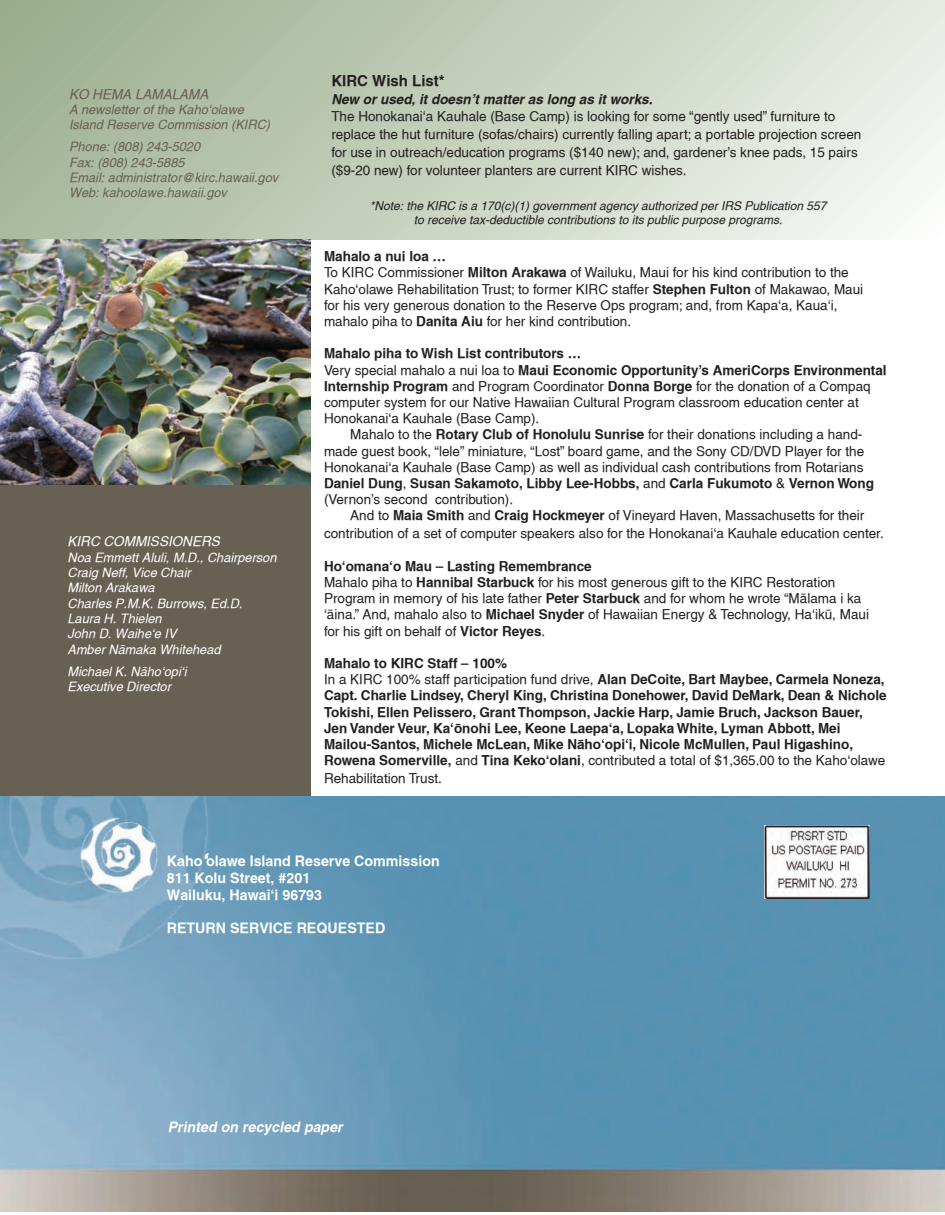
<style>
.page{position:relative;width:945px;height:1215px;background:#fff}
.page>*{position:absolute;margin:0;border:0;box-sizing:border-box;transform-origin:0 0}
.t1{font:700 15px "Hwn Helv";color:#231f20}
.t2{font:700 14.25px/17.1px "Hwn Helv";color:#fff}
.t3{font:italic 700 14.25px "Hwn Helv";color:#fff}
.t4{font:13.5px/16.2px "Hawn Helv";color:#231f20}
.t5{font:700 13.5px/16.2px "Hawn Helv";color:#231f20}
.t6{font:italic 700 13.5px "Hwn Helv";color:#231f20}
.t7{font:italic 13.5px "Hwn Helv";color:#fff}
.t8{font:italic 13.5px "Hwn Helv";color:#676053}
.t9{font:italic 12.75px/15.3px "Hwn Helv";color:#fff}
.t10{font:italic 12.75px/15.3px "Hwn Helv";color:#676053}
.t11{font:italic 12px/14.4px "Hwn Helv";color:#231f20;text-align:center}
.s1{font-weight:700}
.s2{font-weight:400}
</style>
<div class="page">
<div style="left:0;top:14px;width:310px;height:1001px;background:#676053"></div>
<div style="left:0;top:0;width:945px;height:240px;background:linear-gradient(to right,#9fb192,#eff3ec)"></div>
<img style="left:0;top:796px;width:945px;height:415px">
<svg style="left:203px;top:852px;width:7px;height:8px"></svg>
<img style="left:764px;top:825px;width:105px;height:73px">
<img style="left:0;top:239px;width:310px;height:246px">
<p class="t8" style="left:69px;top:86px;width:104px">Ko Hema Lamala</p>
<p class="t8" style="left:188px;top:86px;width:20px">ma</p>
<p class="t10" style="left:69px;top:102px;width:203px">A newsletter of the Kaho‘olawe<br>Island Reserve Commission (KIRC)</p>
<p class="t10" style="left:69px;top:139px;width:211px">Phone: (808) 243-5020<br>Fax: (808) 243-5885<br>Email: administrator@kirc.hawaii.gov<br>Web: kahoolawe.hawaii.gov</p>
<p class="t7" style="left:68px;top:534px;width:154px">KIRC Commissioners</p>
<p class="t9" style="left:68px;top:550px;width:211px">Noa Emmett Aluli, M.D., Chairperson<br>Craig Neff, Vice Chair<br>Milton Arakawa<br>Charles P.M.K. Burrows, Ed.D.<br>Laura H. Thielen<br>John D. Waihe‘e IV<br>Amber Nämaka Whitehead</p>
<p class="t9" style="left:68px;top:663px;width:121px">Michael K. Näho‘opi‘i<br>Executive Director</p>
<p class="t1" style="left:331px;top:71px;width:115px">KIRC Wish List*</p>
<p class="t6" style="left:331px;top:91px;width:323px">New or used, it doesn’t matter as long as it works.</p>
<p class="t4" style="left:331px;top:108px;width:532px;line-height:18px">The Honokanai‘a Kauhale (Base Camp) is looking for some “gently used” furniture to replace the hut furniture (sofas/chairs) currently falling apart; a portable projection screen for use in outreach/education programs ($140 new); and, gardener’s knee pads, 15 pairs ($9-20 new) for volunteer planters are current KIRC wishes.</p>
<p class="t11" style="left:370px;top:199px;width:458px">*Note: the KIRC is a 170(c)(1) government agency authorized per IRS Publication 557 to receive tax-deductible contributions to its public purpose programs.</p>
<p class="t4" style="left:324px;top:248px;width:541px"><span class="s1">Mahalo a nui loa …<br></span>To KIRC Commissioner <span class="s1">Milton Arakawa</span> of Wailuku, Maui for his kind contribution to the Kaho‘olawe Rehabilitation Trust; to former KIRC staffer <span class="s1">Stephen Fulton</span> of Makawao, Maui for his very generous donation to the Reserve Ops program; and, from Kapa‘a, Kaua‘i, mahalo piha to <span class="s1">Danita Aiu</span> for her kind contribution.</p>
<p class="t5" style="left:324px;top:345px;width:259px">Mahalo piha to Wish List contributors …</p>
<p class="t5" style="left:324px;top:362px;width:564px"><span class="s2">Very special mahalo a nui loa to</span> Maui Economic Opportunity’s AmeriCorps Environmental</p>
<p class="t4" style="left:324px;top:378px;width:548px"><span class="s1">Internship Program</span> and Program Coordinator <span class="s1">Donna Borge</span> for the donation of a Compaq</p>
<p class="t4" style="left:324px;top:394px;width:536px">computer system for our Native Hawaiian Cultural Program classroom education center at</p>
<p class="t4" style="left:324px;top:410px;width:217px">Honokanai‘a Kauhale (Base Camp).</p>
<p class="t4" style="left:350px;top:427px;width:514px">Mahalo to the <span class="s1">Rotary Club of Honolulu Sunrise</span> for their donations including a hand-</p>
<p class="t4" style="left:324px;top:443px;width:542px">made guest book, “lele” miniature, “Lost” board game, and the Sony CD/DVD Player for the</p>
<p class="t4" style="left:324px;top:459px;width:541px">Honokanai‘a Kauhale (Base Camp) as well as individual cash contributions from Rotarians</p>
<p class="t5" style="left:324px;top:475px;width:552px">Daniel Dung<span class="s2">,</span> Susan Sakamoto, Libby Lee-Hobbs, <span class="s2">and</span> Carla Fukumoto <span class="s2">&amp;</span> Vernon Wong</p>
<p class="t4" style="left:324px;top:491px;width:191px">(Vernon’s second contribution).</p>
<p class="t4" style="left:350px;top:508px;width:516px">And to <span class="s1">Maia Smith</span> and <span class="s1">Craig Hockmeyer</span> of Vineyard Haven, Massachusetts for their</p>
<p class="t4" style="left:324px;top:526px;width:561px">contribution of a set of computer speakers also for the Honokanai‘a Kauhale education center.</p>
<p class="t4" style="left:324px;top:558px;width:547px"><span class="s1">Ho‘omana‘o Mau – Lasting Remembrance<br></span>Mahalo piha to <span class="s1">Hannibal Starbuck</span> for his most generous gift to the KIRC Restoration Program in memory of his late father <span class="s1">Peter Starbuck</span> and for whom he wrote “Mälama i ka ‘äina.” And, mahalo also to <span class="s1">Michael Snyder</span> of Hawaiian Energy &amp; Technology, Ha‘ikü, Maui for his gift on behalf of <span class="s1">Victor Reyes</span>.</p>
<p class="t5" style="left:324px;top:655px;width:564px">Mahalo to KIRC Staff – 100%<br><span class="s2">In a KIRC 100% staff participation fund drive,</span> Alan DeCoite, Bart Maybee, Carmela Noneza, Capt. Charlie Lindsey, Cheryl King, Christina Donehower, David DeMark, Dean &amp; Nichole Tokishi, Ellen Pelissero, Grant Thompson, Jackie Harp, Jamie Bruch, Jackson Bauer, Jen Vander Veur, Ka‘önohi Lee, Keone Laepa‘a, Lopaka White, Lyman Abbott, Mei Mailou-Santos, Michele McLean, Mike Näho‘opi‘i, Nicole McMullen, Paul Higashino, Rowena Somerville, <span class="s2">and</span> Tina Keko‘olani<span class="s2">, contributed a total of $1,365.00 to the Kaho‘olawe</span></p>
<p class="t4" style="left:324px;top:770px;width:119px">Rehabilitation Trust.</p>
<p class="t2" style="left:167px;top:852px;width:274px">Kaho olawe Island Reserve Commission<br>811 Kolu Street, #201<br>Wailuku, Hawai‘i 96793</p>
<p class="t2" style="left:167px;top:919px;width:220px">RETURN SERVICE REQUESTED</p>
<p class="t3" style="left:168px;top:1119px;width:180px">Printed on recycled paper</p>
</div>
